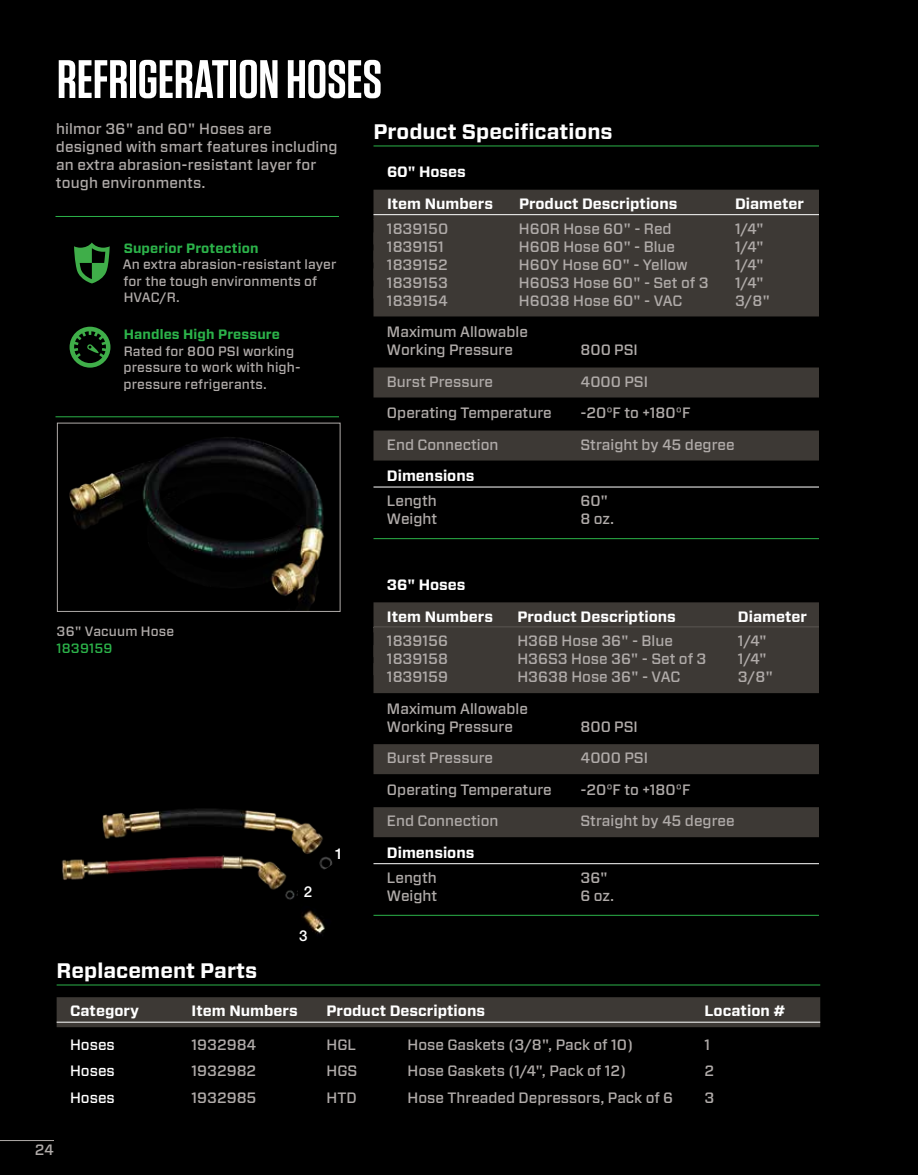
<style>
.page{position:relative;width:918px;height:1175px;background:#fff}
.page>*{position:absolute;margin:0;border:0;box-sizing:border-box;transform-origin:0 0}
.t1{font:600 54px "Tungsten";color:#fff}
.t2{font:700 21px "Forza";color:#fff}
.t3{font:500 15px/18px "Forza";color:#b0aba9}
.t4{font:700 15px/31.5px "Forza";color:#fff}
.t5{font:500 15px "Forza";color:#fff}
.t6{font:500 15px "Helvetica Neue LT Std";color:#fff}
.t7{font:500 13.5px/16.5px "Forza";letter-spacing:.01em;color:#b0aba9}
.t8{font:700 13.5px "Forza";letter-spacing:.01em;color:#2cb34a}
.t9{font:500 13.5px "Forza";letter-spacing:.01em;color:#2cb34a}
.s1{font-weight:400}
</style>
<div class="page">
<div style="left:0;top:0;width:918px;height:1174px;background:#000"></div>
<img style="left:69px;top:437px;width:255px;height:173px">
<div style="left:57px;top:423px;width:283px;height:189px;border:1px solid #b0aba9"></div>
<hr style="left:57px;top:984px;width:763px;height:1px;background:#2cb34a">
<div style="left:57px;top:997px;width:763px;height:30px;background:#3d3935"></div>
<hr style="left:57px;top:1021px;width:763px;height:1px;background:#fff">
<img style="left:61px;top:808px;width:272px;height:92px">
<img style="left:301px;top:910px;width:24px;height:25px">
<hr style="left:0;top:1140px;width:54px;height:1px;background:#b0aba9">
<svg style="left:74px;top:242px;width:36px;height:41px"></svg>
<hr style="left:56px;top:216px;width:283px;height:1px;background:#2cb34a">
<hr style="left:56px;top:416px;width:283px;height:1px;background:#2cb34a">
<hr style="left:374px;top:146px;width:445px;height:1px;background:#2cb34a">
<div style="left:374px;top:190px;width:445px;height:30px;background:#3d3935"></div>
<hr style="left:374px;top:214px;width:445px;height:1px;background:#fff">
<div style="left:374px;top:219px;width:445px;height:25px;background:#3d3935"></div>
<div style="left:374px;top:232px;width:445px;height:30px;background:#3d3935"></div>
<div style="left:374px;top:250px;width:445px;height:30px;background:#3d3935"></div>
<div style="left:374px;top:268px;width:445px;height:30px;background:#3d3935"></div>
<div style="left:374px;top:286px;width:445px;height:30px;background:#3d3935"></div>
<div style="left:374px;top:367px;width:445px;height:30px;background:#3d3935"></div>
<div style="left:374px;top:430px;width:445px;height:30px;background:#3d3935"></div>
<hr style="left:374px;top:486px;width:445px;height:1px;background:#fff">
<hr style="left:374px;top:538px;width:445px;height:1px;background:#2cb34a">
<div style="left:374px;top:602px;width:445px;height:30px;background:#3d3935"></div>
<div style="left:374px;top:627px;width:445px;height:30px;background:#3d3935"></div>
<div style="left:374px;top:645px;width:445px;height:30px;background:#3d3935"></div>
<div style="left:374px;top:663px;width:445px;height:30px;background:#3d3935"></div>
<div style="left:374px;top:744px;width:445px;height:30px;background:#3d3935"></div>
<div style="left:374px;top:807px;width:445px;height:30px;background:#3d3935"></div>
<hr style="left:374px;top:863px;width:445px;height:1px;background:#fff">
<hr style="left:374px;top:915px;width:445px;height:1px;background:#2cb34a">
<svg style="left:70px;top:327px;width:40px;height:40px"></svg>
<h1 class="t1" style="left:57px;top:51px;width:327px">REFRIGERATION HOSES</h1>
<p class="t3" style="left:56px;top:120px;width:283px">hilmor 36" and 60" Hoses are designed with smart features including an extra abrasion-resistant layer for tough environments.</p>
<h2 class="t2" style="left:374px;top:118px;width:241px">Product Specifications</h2>
<p class="t4" style="left:387px;top:156px;width:108px">60" Hoses<br>Item Numbers</p>
<p class="t4" style="left:519px;top:188px;width:160px">Product Descriptions</p>
<p class="t4" style="left:735px;top:188px;width:71px">Diameter</p>
<p class="t8" style="left:124px;top:239px;width:136px">Superior Protection</p>
<p class="t7" style="left:123px;top:256px;width:215px">An extra abrasion-resistant layer for the tough environments of<br>HVAC/R.</p>
<p class="t8" style="left:124px;top:325px;width:158px">Handles High Pressure</p>
<p class="t7" style="left:124px;top:343px;width:179px">Rated for 800 PSI working pressure to work with high&shy;pressure refrigerants.</p>
<p class="t7" style="left:57px;top:623px;width:119px">36" Vacuum Hose</p>
<p class="t9" style="left:57px;top:639px;width:57px">1839159</p>
<p class="t6" style="left:304px;top:882px;width:10px">2</p>
<p class="t6" style="left:299px;top:927px;width:10px">3</p>
<p class="t6" style="left:335px;top:844px;width:10px">1</p>
<p class="t3" style="left:387px;top:219px;width:63px">1839150</p>
<p class="t3" style="left:519px;top:219px;width:154px">H60R Hose 60" - Red</p>
<p class="t3" style="left:735px;top:219px;width:30px">1/4"</p>
<p class="t3" style="left:387px;top:237px;width:58px">1839151</p>
<p class="t3" style="left:519px;top:237px;width:158px">H60B Hose 60" - Blue</p>
<p class="t3" style="left:735px;top:237px;width:30px">1/4"</p>
<p class="t3" style="left:387px;top:255px;width:62px">1839152</p>
<p class="t3" style="left:519px;top:255px;width:170px">H60Y Hose 60" - Yellow</p>
<p class="t3" style="left:735px;top:255px;width:30px">1/4"</p>
<p class="t3" style="left:387px;top:273px;width:63px">1839153</p>
<p class="t3" style="left:519px;top:273px;width:191px">H60S3 Hose 60" - Set of 3</p>
<p class="t3" style="left:735px;top:273px;width:30px">1/4"</p>
<p class="t3" style="left:387px;top:291px;width:63px">1839154</p>
<p class="t3" style="left:519px;top:291px;width:165px">H6038 Hose 60" - VAC</p>
<p class="t3" style="left:735px;top:291px;width:36px">3/8"</p>
<p class="t3" style="left:387px;top:323px;width:142px">Maximum Allowable<br>Working Pressure</p>
<p class="t3" style="left:580px;top:341px;width:59px">800 PSI</p>
<p class="t3" style="left:387px;top:372px;width:108px">Burst Pressure</p>
<p class="t3" style="left:580px;top:372px;width:69px">4000 PSI</p>
<p class="t3" style="left:387px;top:404px;width:166px">Operating Temperature</p>
<p class="t3" style="left:580px;top:404px;width:112px">-20<span class="s1">°</span>F to +180<span class="s1">°</span>F</p>
<p class="t3" style="left:387px;top:435px;width:113px">End Connection</p>
<p class="t3" style="left:580px;top:435px;width:156px">Straight by 45 degree</p>
<p class="t4" style="left:387px;top:460px;width:89px">Dimensions</p>
<p class="t3" style="left:387px;top:492px;width:51px">Length</p>
<p class="t3" style="left:580px;top:492px;width:29px">60"</p>
<p class="t3" style="left:387px;top:510px;width:52px">Weight</p>
<p class="t3" style="left:580px;top:510px;width:35px">8 oz.</p>
<p class="t4" style="left:387px;top:569px;width:108px">36" Hoses<br>Item Numbers</p>
<p class="t4" style="left:517px;top:600px;width:160px">Product Descriptions</p>
<p class="t4" style="left:738px;top:600px;width:71px">Diameter</p>
<p class="t3" style="left:387px;top:632px;width:63px">1839156</p>
<p class="t3" style="left:517px;top:632px;width:157px">H36B Hose 36" - Blue</p>
<p class="t3" style="left:738px;top:632px;width:30px">1/4"</p>
<p class="t3" style="left:387px;top:650px;width:63px">1839158</p>
<p class="t3" style="left:517px;top:650px;width:190px">H36S3 Hose 36" - Set of 3</p>
<p class="t3" style="left:738px;top:650px;width:30px">1/4"</p>
<p class="t3" style="left:387px;top:668px;width:63px">1839159</p>
<p class="t3" style="left:517px;top:668px;width:164px">H3638 Hose 36" - VAC</p>
<p class="t3" style="left:738px;top:668px;width:36px">3/8"</p>
<p class="t3" style="left:387px;top:699px;width:142px">Maximum Allowable<br>Working Pressure</p>
<p class="t3" style="left:580px;top:717px;width:59px">800 PSI</p>
<p class="t3" style="left:387px;top:749px;width:108px">Burst Pressure</p>
<p class="t3" style="left:580px;top:749px;width:69px">4000 PSI</p>
<p class="t3" style="left:387px;top:780px;width:166px">Operating Temperature</p>
<p class="t3" style="left:580px;top:780px;width:112px">-20<span class="s1">°</span>F to +180<span class="s1">°</span>F</p>
<p class="t3" style="left:387px;top:812px;width:113px">End Connection</p>
<p class="t3" style="left:580px;top:812px;width:156px">Straight by 45 degree</p>
<p class="t4" style="left:387px;top:837px;width:89px">Dimensions</p>
<p class="t3" style="left:387px;top:868px;width:51px">Length</p>
<p class="t3" style="left:580px;top:868px;width:29px">36"</p>
<p class="t3" style="left:387px;top:886px;width:52px">Weight</p>
<p class="t3" style="left:580px;top:886px;width:35px">6 oz.</p>
<h2 class="t2" style="left:57px;top:956px;width:202px">Replacement Parts</h2>
<p class="t4" style="left:70px;top:995px;width:70px">Category</p>
<p class="t4" style="left:192px;top:995px;width:108px">Item Numbers</p>
<p class="t4" style="left:327px;top:995px;width:160px">Product Descriptions</p>
<p class="t4" style="left:705px;top:995px;width:82px">Location #</p>
<p class="t5" style="left:70px;top:1034px;width:46px">Hoses</p>
<p class="t3" style="left:192px;top:1035px;width:66px">1932984</p>
<p class="t3" style="left:327px;top:1035px;width:31px">HGL</p>
<p class="t3" style="left:408px;top:1035px;width:227px">Hose Gaskets (3/8", Pack of 10)</p>
<p class="t3" style="left:705px;top:1035px;width:7px">1</p>
<p class="t5" style="left:70px;top:1061px;width:46px">Hoses</p>
<p class="t3" style="left:192px;top:1062px;width:66px">1932982</p>
<p class="t3" style="left:327px;top:1062px;width:32px">HGS</p>
<p class="t3" style="left:408px;top:1062px;width:220px">Hose Gaskets (1/4", Pack of 12)</p>
<p class="t3" style="left:705px;top:1062px;width:11px">2</p>
<p class="t5" style="left:70px;top:1087px;width:46px">Hoses</p>
<p class="t3" style="left:192px;top:1088px;width:66px">1932985</p>
<p class="t3" style="left:327px;top:1088px;width:32px">HTD</p>
<p class="t3" style="left:408px;top:1088px;width:267px">Hose Threaded Depressors, Pack of 6</p>
<p class="t3" style="left:705px;top:1088px;width:11px">3</p>
<p class="t3" style="left:35px;top:1140px;width:21px">24</p>
</div>
